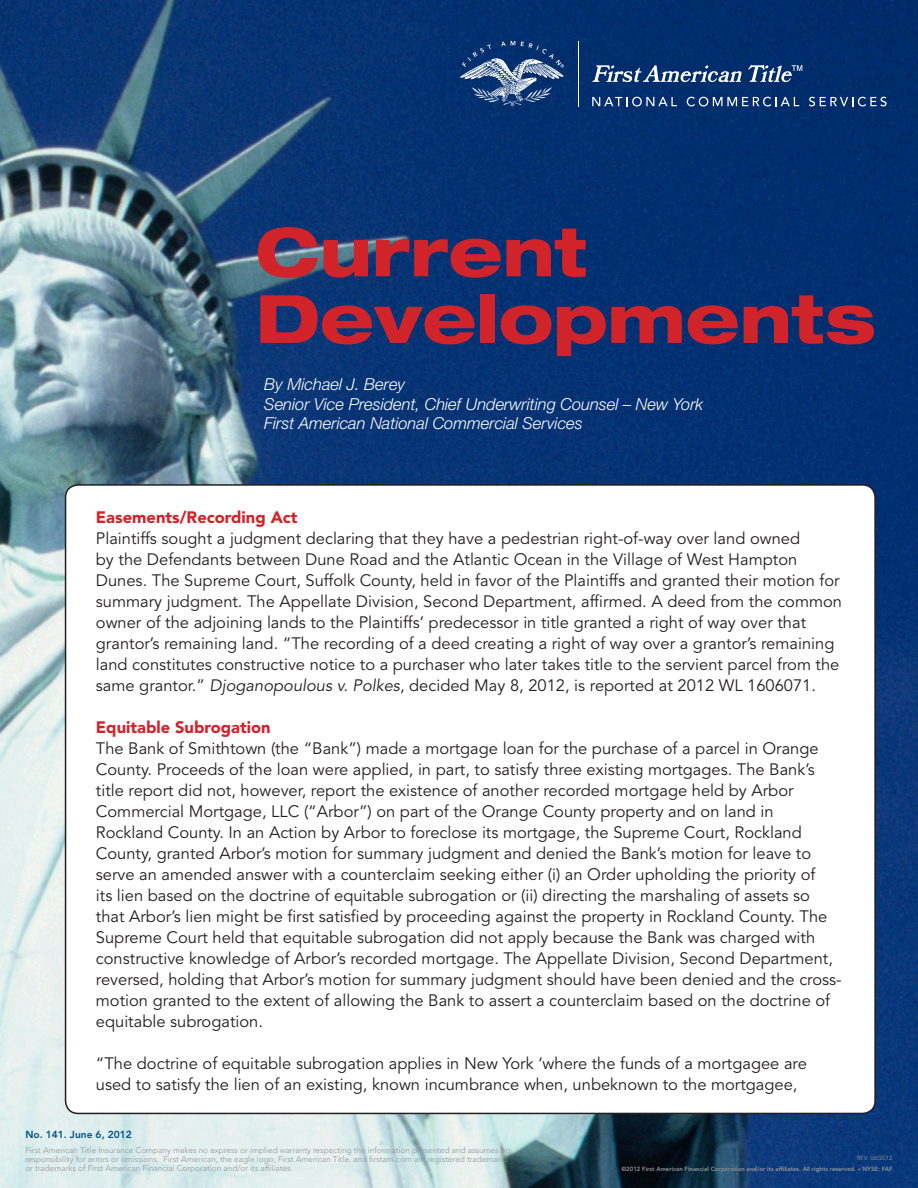
<style>
.page{position:relative;width:918px;height:1188px;background:#fff}
.page>*{position:absolute;margin:0;border:0;box-sizing:border-box;transform-origin:0 0}
.Pa2{font:800 expanded 66.75px "Helvetica Neue LT Std";color:#d1232a}
.HTML_Preformatted{font:16.5px/21px "Avenir LT Std";color:#231f20}
.Default{font:italic 300 16.5px "Helvetica Neue LT Std";color:#fff}
.t1{font:900 16.5px "Avenir LT Std";color:#d1232a}
.t2{font:800 10.2px "Avenir LT Std";color:#005187}
.t3{font:300 8.25px/9px "Avenir LT Std";color:#939598}
.t4{font:800 6px "Avenir LT Std";color:#939598}
.Default-2{font:6px "Avenir LT Std";color:#939598}
.s1{font-style:italic}
</style>
<div class="page">
<img style="left:0;top:0;width:918px;height:1188px">
<svg style="left:592px;top:65px;width:150px;height:19px;background:#476795"></svg>
<svg style="left:748px;top:65px;width:54px;height:19px"></svg>
<svg style="left:460px;top:41px;width:104px;height:65px;background:#375a8c"></svg>
<hr style="left:578px;top:41px;width:1px;height:65px;background:#fff">
<svg style="left:592px;top:97px;width:85px;height:9px"></svg>
<svg style="left:687px;top:97px;width:112px;height:9px"></svg>
<svg style="left:809px;top:97px;width:78px;height:9px"></svg>
<div style="left:66px;top:485px;width:809px;height:628px;background:#fff;border-radius:13px"></div>
<p class="Pa2" style="left:256px;top:210px;width:334px">Current</p>
<p class="Pa2" style="left:256px;top:276px;width:622px">Developments</p>
<p class="Default" style="left:264px;top:374px;width:142px">By Michael J. Berey</p>
<p class="Default" style="left:264px;top:394px;width:440px">Senior Vice President, Chief Underwriting Counsel – New York</p>
<p class="Default" style="left:264px;top:414px;width:320px">First American National Commercial Services</p>
<p class="t1" style="left:96px;top:507px;width:203px">Easements/Recording Act</p>
<p class="HTML_Preformatted" style="left:96px;top:528px;width:748px">Plaintiffs sought a judgment declaring that they have a pedestrian right-of-way over land owned<br>by the Defendants between Dune Road and the Atlantic Ocean in the Village of West Hampton Dunes. The Supreme Court, Suffolk County, held in favor of the Plaintiffs and granted their motion for summary judgment. The Appellate Division, Second Department, affirmed. A deed from the common owner of the adjoining lands to the Plaintiffs’ predecessor in title granted a right of way over that grantor’s remaining land. “The recording of a deed creating a right of way over a grantor’s remaining land constitutes constructive notice to a purchaser who later takes title to the servient parcel from the same grantor.” <span class="s1">Djoganopoulous v. Polkes</span>, decided May 8, 2012, is reported at 2012 WL 1606071.</p>
<p class="t1" style="left:96px;top:717px;width:176px">Equitable Subrogation</p>
<p class="HTML_Preformatted" style="left:96px;top:738px;width:747px">The Bank of Smithtown (the “Bank”) made a mortgage loan for the purchase of a parcel in Orange County. Proceeds of the loan were applied, in part, to satisfy three existing mortgages. The Bank’s title report did not, however, report the existence of another recorded mortgage held by Arbor Commercial Mortgage, LLC (“Arbor”) on part of the Orange County property and on land in Rockland County. In an Action by Arbor to foreclose its mortgage, the Supreme Court, Rockland County, granted Arbor’s motion for summary judgment and denied the Bank’s motion for leave to serve an amended answer with a counterclaim seeking either (i) an Order upholding the priority of<br>its lien based on the doctrine of equitable subrogation or (ii) directing the marshaling of assets so that Arbor’s lien might be first satisfied by proceeding against the property in Rockland County. The Supreme Court held that equitable subrogation did not apply because the Bank was charged with constructive knowledge of Arbor’s recorded mortgage. The Appellate Division, Second Department, reversed, holding that Arbor’s motion for summary judgment should have been denied and the cross&shy;motion granted to the extent of allowing the Bank to assert a counterclaim based on the doctrine of equitable subrogation.</p>
<p class="HTML_Preformatted" style="left:96px;top:1053px;width:713px">“The doctrine of equitable subrogation applies in New York ‘where the funds of a mortgagee are used to satisfy the lien of an existing, known incumbrance when, unbeknown to the mortgagee,</p>
<p class="t2" style="left:25px;top:1128px;width:108px">No. 141. June 6, 2012</p>
<p class="t4" style="left:621px;top:1165px;width:273px">©2012 First American Financial Corporation and/or its affiliates. All rights reserved. ❑ NYSE: FAF</p>
<p class="t3" style="left:25px;top:1146px;width:487px">First American Title Insurance Company makes no express or implied warranty respecting the information presented and assumes no responsibility for errors or omissions. First American, the eagle logo, First American Title, and firstam.com are registered trademarks or trademarks of First American Financial Corporation and/or its affiliates.</p>
<p class="Default-2" style="left:857px;top:1154px;width:37px">REV: 06/2012</p>
</div>
